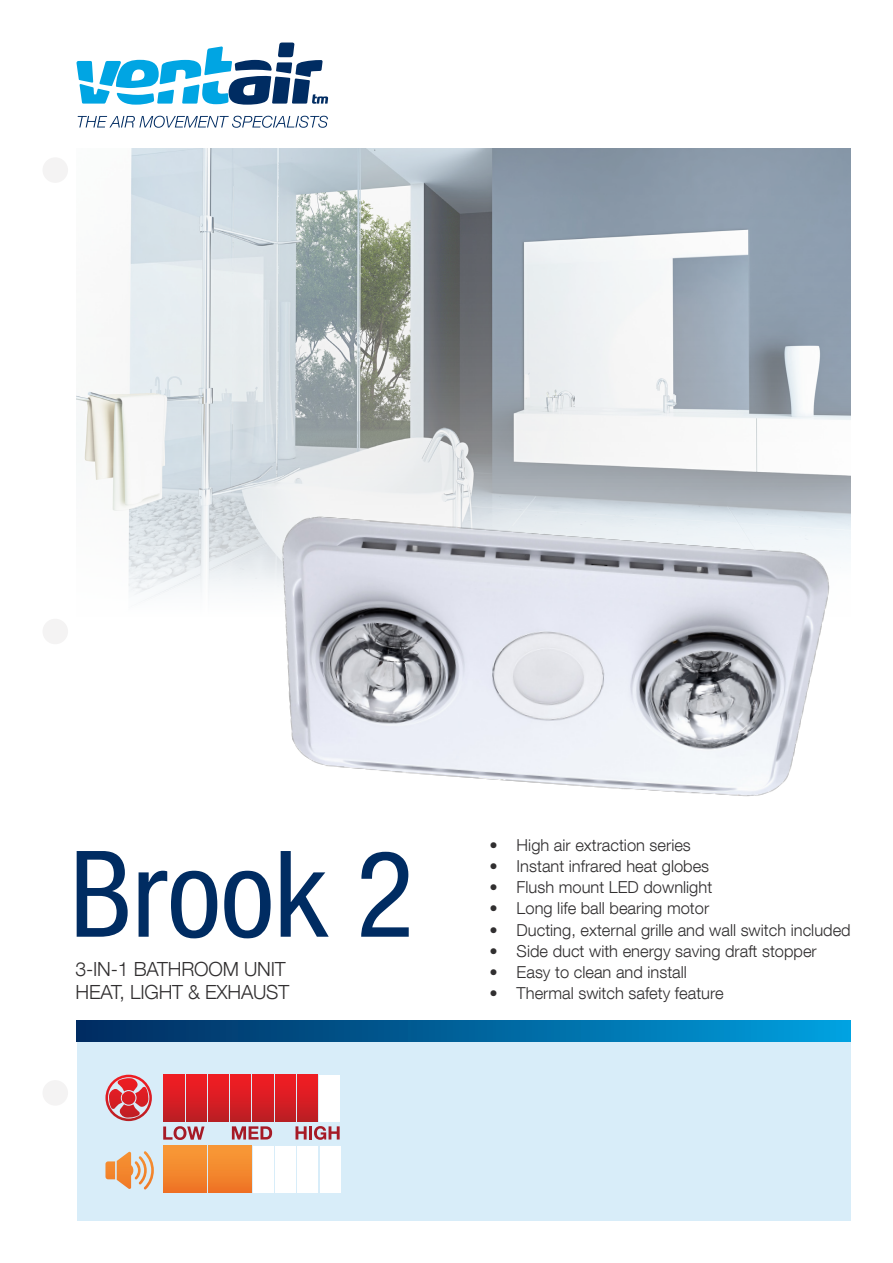
<style>
.page{position:relative;width:893px;height:1263px;background:#fff}
.page>*{position:absolute;margin:0;border:0;box-sizing:border-box;transform-origin:0 0}
.t1{font:condensed 120px "Helvetica Neue LT Com";color:#002c62}
.t2{font:300 19.5px "Helvetica Neue LT Com";letter-spacing:-.01em;color:#312f30}
.t3{font:300 16.5px "Helvetica Neue LT Com";color:#312f30}
</style>
<div class="page">
<svg style="left:78px;top:116px;width:250px;height:11px"></svg>
<svg style="left:77px;top:43px;width:251px;height:62px"></svg>
<div style="left:77px;top:1020px;width:773px;height:22px;background:linear-gradient(to right,#01295d,#009fdd)"></div>
<div style="left:77px;top:1042px;width:773px;height:178px;background:#d8edf9"></div>
<img style="left:77px;top:149px;width:773px;height:451px">
<img style="left:260px;top:501px;width:582px;height:296px">
<div style="left:164px;top:1075px;width:20px;height:46px;background:linear-gradient(to bottom,#f51c23,#bd1e24)"></div>
<div style="left:186px;top:1075px;width:20px;height:46px;background:linear-gradient(to bottom,#f51c23,#bd1e24)"></div>
<div style="left:208px;top:1075px;width:21px;height:46px;background:linear-gradient(to bottom,#f51c23,#bd1e24)"></div>
<div style="left:231px;top:1075px;width:20px;height:46px;background:linear-gradient(to bottom,#f51c23,#bd1e24)"></div>
<div style="left:253px;top:1075px;width:20px;height:46px;background:linear-gradient(to bottom,#f51c23,#bd1e24)"></div>
<div style="left:275px;top:1075px;width:20px;height:46px;background:linear-gradient(to bottom,#f51c23,#bd1e24)"></div>
<div style="left:297px;top:1075px;width:21px;height:46px;background:linear-gradient(to bottom,#f51c23,#bd1e24)"></div>
<div style="left:164px;top:1145px;width:21px;height:47px;background:linear-gradient(to bottom,#f89c38,#ef7525)"></div>
<div style="left:187px;top:1145px;width:20px;height:47px;background:linear-gradient(to bottom,#f89c38,#ef7525)"></div>
<div style="left:209px;top:1145px;width:20px;height:47px;background:linear-gradient(to bottom,#f89c38,#ef7525)"></div>
<div style="left:231px;top:1145px;width:20px;height:47px;background:linear-gradient(to bottom,#f89c38,#ef7525)"></div>
<svg style="left:163px;top:1126px;width:41px;height:14px"></svg>
<svg style="left:232px;top:1126px;width:40px;height:13px"></svg>
<svg style="left:295px;top:1126px;width:45px;height:14px"></svg>
<svg style="left:105px;top:1151px;width:49px;height:38px"></svg>
<svg style="left:105px;top:1075px;width:47px;height:46px"></svg>
<div style="left:253px;top:1146px;width:20px;height:46px;background:#fff"></div>
<div style="left:275px;top:1146px;width:21px;height:46px;background:#fff"></div>
<div style="left:298px;top:1146px;width:20px;height:46px;background:#fff"></div>
<div style="left:320px;top:1146px;width:20px;height:46px;background:#fff"></div>
<div style="left:320px;top:1075px;width:20px;height:46px;background:#fff"></div>
<div style="left:43px;top:619px;width:25px;height:25px;background:#f4f3f3;border-radius:50%"></div>
<div style="left:43px;top:1080px;width:25px;height:26px;background:#f4f3f3;border-radius:50%"></div>
<div style="left:43px;top:157px;width:25px;height:26px;background:#f4f3f3;border-radius:50%"></div>
<p class="t1" style="left:70px;top:823px;width:346px">Brook 2</p>
<p class="t2" style="left:75px;top:957px;width:212px">3-IN-1 BATHROOM UNIT</p>
<p class="t2" style="left:75px;top:980px;width:215px">HEAT, LIGHT &amp; EXHAUST</p>
<p class="t3" style="left:490px;top:834px;width:203px">• High air extraction series</p>
<p class="t3" style="left:490px;top:856px;width:221px">• Instant infrared heat globes</p>
<p class="t3" style="left:490px;top:877px;width:224px">• Flush mount LED downlight</p>
<p class="t3" style="left:490px;top:898px;width:221px">• Long life ball bearing motor</p>
<p class="t3" style="left:490px;top:919px;width:363px">• Ducting, external grille and wall switch included</p>
<p class="t3" style="left:490px;top:941px;width:329px">• Side duct with energy saving draft stopper</p>
<p class="t3" style="left:490px;top:962px;width:199px">• Easy to clean and install</p>
<p class="t3" style="left:490px;top:983px;width:235px">• Thermal switch safety feature</p>
</div>
